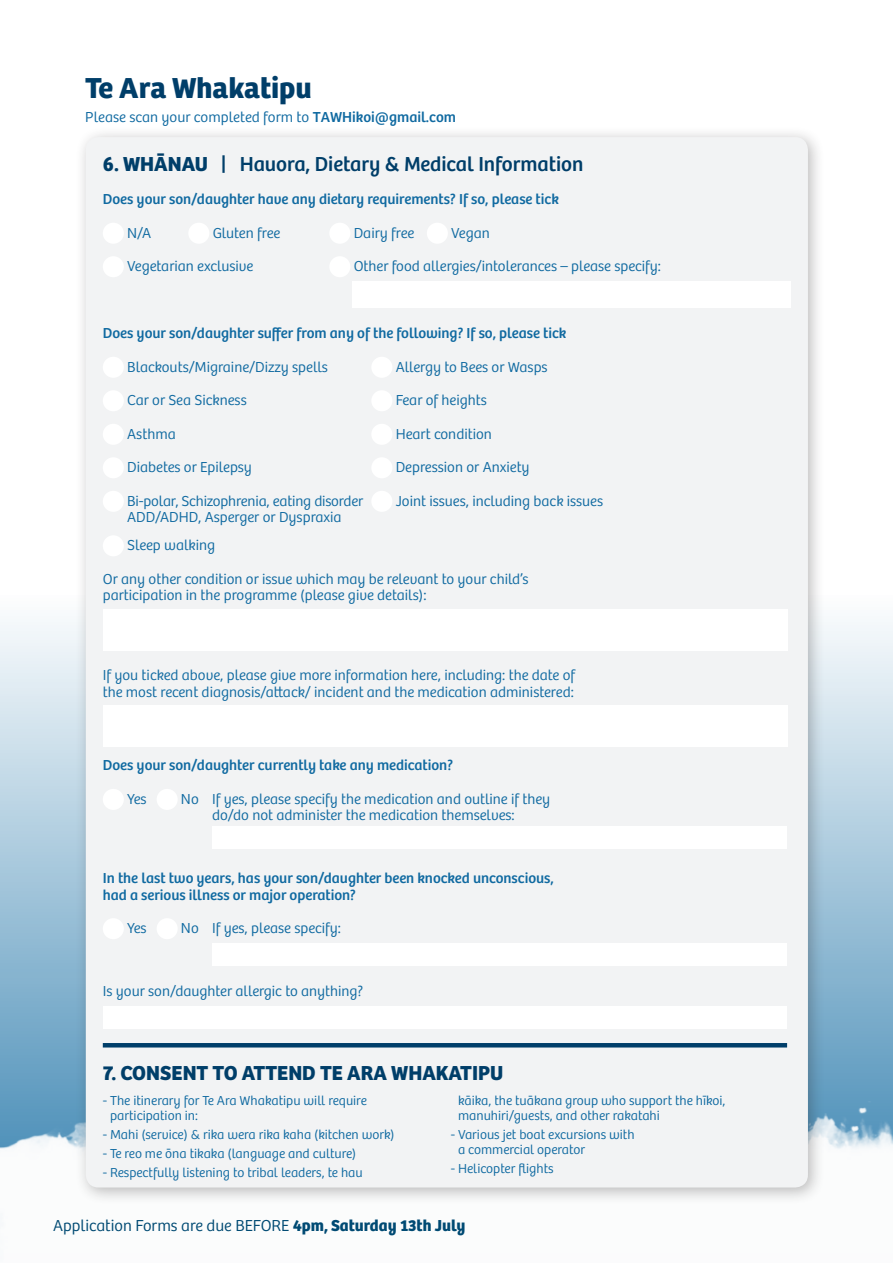
<style>
.page{position:relative;width:893px;height:1263px;background:#fff}
.page>*{position:absolute;margin:0;border:0;box-sizing:border-box;transform-origin:0 0}
.t1{font:700 30px "Bree";color:#003e69}
.t2{font:21px "Bree";color:#003e69}
.t3{font:700 21px "Bree";color:#003e69}
.t4{font:300 16.5px "Bree";color:#004a73}
.t5{font:300 15px/16.5px "Bree";color:#106aa1}
.t6{font:15px/16.5px "Bree";color:#106aa1}
.t7{font:300 13.5px/15px "Bree";color:#106aa1}
.s1{font-weight:400}
.s2{font-weight:700}
</style>
<div class="page">
<svg style="left:0;top:622px;width:893px;height:478px;background:#a9c9dd"></svg>
<img style="left:0;top:1100px;width:893px;height:49px">
<div style="left:74px;top:126px;width:751px;height:1079px;background:#231f20;opacity:.3"></div>
<div style="left:86px;top:137px;width:722px;height:1050px;background:#f2f3f4;border-radius:13px"></div>
<div style="left:103px;top:223px;width:21px;height:21px;background:#fff;border-radius:50%"></div>
<div style="left:188px;top:223px;width:21px;height:21px;background:#fff;border-radius:50%"></div>
<div style="left:329px;top:223px;width:21px;height:21px;background:#fff;border-radius:50%"></div>
<div style="left:427px;top:223px;width:21px;height:21px;background:#fff;border-radius:50%"></div>
<div style="left:103px;top:256px;width:21px;height:21px;background:#fff;border-radius:50%"></div>
<div style="left:329px;top:256px;width:21px;height:21px;background:#fff;border-radius:50%"></div>
<div style="left:352px;top:281px;width:439px;height:27px;background:#fff"></div>
<div style="left:103px;top:357px;width:21px;height:21px;background:#fff;border-radius:50%"></div>
<div style="left:371px;top:357px;width:21px;height:21px;background:#fff;border-radius:50%"></div>
<div style="left:103px;top:390px;width:21px;height:21px;background:#fff;border-radius:50%"></div>
<div style="left:371px;top:390px;width:21px;height:21px;background:#fff;border-radius:50%"></div>
<div style="left:103px;top:424px;width:21px;height:21px;background:#fff;border-radius:50%"></div>
<div style="left:371px;top:424px;width:21px;height:21px;background:#fff;border-radius:50%"></div>
<div style="left:103px;top:457px;width:21px;height:21px;background:#fff;border-radius:50%"></div>
<div style="left:371px;top:457px;width:21px;height:21px;background:#fff;border-radius:50%"></div>
<div style="left:103px;top:491px;width:21px;height:21px;background:#fff;border-radius:50%"></div>
<div style="left:371px;top:491px;width:21px;height:21px;background:#fff;border-radius:50%"></div>
<div style="left:103px;top:535px;width:21px;height:21px;background:#fff;border-radius:50%"></div>
<div style="left:103px;top:609px;width:684px;height:41px;background:#fff"></div>
<div style="left:103px;top:706px;width:684px;height:41px;background:#fff"></div>
<div style="left:103px;top:789px;width:21px;height:21px;background:#fff;border-radius:50%"></div>
<div style="left:157px;top:789px;width:21px;height:21px;background:#fff;border-radius:50%"></div>
<div style="left:212px;top:826px;width:575px;height:23px;background:#fff"></div>
<div style="left:103px;top:918px;width:21px;height:21px;background:#fff;border-radius:50%"></div>
<div style="left:157px;top:918px;width:21px;height:21px;background:#fff;border-radius:50%"></div>
<div style="left:212px;top:944px;width:575px;height:22px;background:#fff"></div>
<div style="left:103px;top:1006px;width:684px;height:23px;background:#fff"></div>
<hr style="left:103px;top:1043px;width:684px;height:4px;background:#003e69">
<p class="t1" style="left:85px;top:70px;width:228px">Te Ara Whakatipu</p>
<p class="t5" style="left:85px;top:109px;width:372px">Please scan your completed form to <span class="s1">TAWHikoi@gmail.com</span></p>
<p class="t2" style="left:103px;top:151px;width:482px"><span class="s2">6. WHĀNAU</span> | Hauora, Dietary &amp; Medical Information</p>
<p class="t6" style="left:103px;top:191px;width:457px">Does your son/daughter have any dietary requirements? If so, please tick</p>
<p class="t5" style="left:127px;top:225px;width:26px">N/A</p>
<p class="t5" style="left:213px;top:225px;width:69px">Gluten free</p>
<p class="t5" style="left:354px;top:225px;width:62px">Dairy free</p>
<p class="t5" style="left:451px;top:225px;width:40px">Vegan</p>
<p class="t5" style="left:127px;top:258px;width:128px">Vegetarian exclusive</p>
<p class="t5" style="left:354px;top:258px;width:309px">Other food allergies/intolerances – please specify:</p>
<p class="t6" style="left:103px;top:325px;width:465px">Does your son/daughter suffer from any of the following? If so, please tick</p>
<p class="t5" style="left:127px;top:359px;width:202px">Blackouts/Migraine/Dizzy spells</p>
<p class="t5" style="left:396px;top:359px;width:153px">Allergy to Bees or Wasps</p>
<p class="t5" style="left:127px;top:392px;width:121px">Car or Sea Sickness</p>
<p class="t5" style="left:396px;top:392px;width:93px">Fear of heights</p>
<p class="t5" style="left:127px;top:426px;width:50px">Asthma</p>
<p class="t5" style="left:396px;top:426px;width:98px">Heart condition</p>
<p class="t5" style="left:127px;top:459px;width:126px">Diabetes or Epilepsy</p>
<p class="t5" style="left:396px;top:459px;width:135px">Depression or Anxiety</p>
<p class="t5" style="left:127px;top:493px;width:238px">Bi-polar, Schizophrenia, eating disorder</p>
<p class="t5" style="left:396px;top:493px;width:209px">Joint issues, including back issues</p>
<p class="t5" style="left:127px;top:509px;width:216px">ADD/ADHD, Asperger or Dyspraxia</p>
<p class="t5" style="left:127px;top:537px;width:90px">Sleep walking</p>
<p class="t5" style="left:103px;top:571px;width:427px">Or any other condition or issue which may be relevant to your child’s participation in the programme (please give details):</p>
<p class="t5" style="left:103px;top:667px;width:474px">If you ticked above, please give more information here, including: the date of the most recent diagnosis/attack/ incident and the medication administered:</p>
<p class="t6" style="left:103px;top:757px;width:352px">Does your son/daughter currently take any medication?</p>
<p class="t5" style="left:127px;top:791px;width:21px">Yes</p>
<p class="t5" style="left:181px;top:791px;width:371px;text-align:center">No If yes, please specify the medication and outline if they do/do not administer the medication themselves:</p>
<p class="t6" style="left:103px;top:870px;width:453px">In the last two years, has your son/daughter been knocked unconscious, had a serious illness or major operation?</p>
<p class="t5" style="left:127px;top:920px;width:21px">Yes</p>
<p class="t5" style="left:181px;top:920px;width:161px">No If yes, please specify:</p>
<p class="t5" style="left:103px;top:983px;width:262px">Is your son/daughter allergic to anything?</p>
<p class="t3" style="left:103px;top:1060px;width:402px">7. CONSENT TO ATTEND TE ARA WHAKATIPU</p>
<p class="t7" style="left:110px;top:1093px;width:258px;text-indent:-7px">- The itinerary for Te Ara Whakatipu will require participation in:</p>
<p class="t7" style="left:103px;top:1127px;width:293px">- Mahi (service) &amp; rika wera rika kaha (kitchen work)</p>
<p class="t7" style="left:103px;top:1146px;width:255px">- Te reo me ōna tikaka (language and culture)</p>
<p class="t7" style="left:103px;top:1165px;width:261px">- Respectfully listening to tribal leaders, te hau</p>
<p class="t7" style="left:458px;top:1093px;width:269px">kāika, the tuākana group who support the hīkoi, manuhiri/guests, and other rakatahi</p>
<p class="t7" style="left:458px;top:1127px;width:178px;text-indent:-7px">- Various jet boat excursions with a commercial operator</p>
<p class="t7" style="left:451px;top:1161px;width:104px">- Helicopter flights</p>
<p class="t4" style="left:53px;top:1216px;width:414px">Application Forms are due BEFORE <span class="s2">4pm, Saturday 13th July</span></p>
</div>
